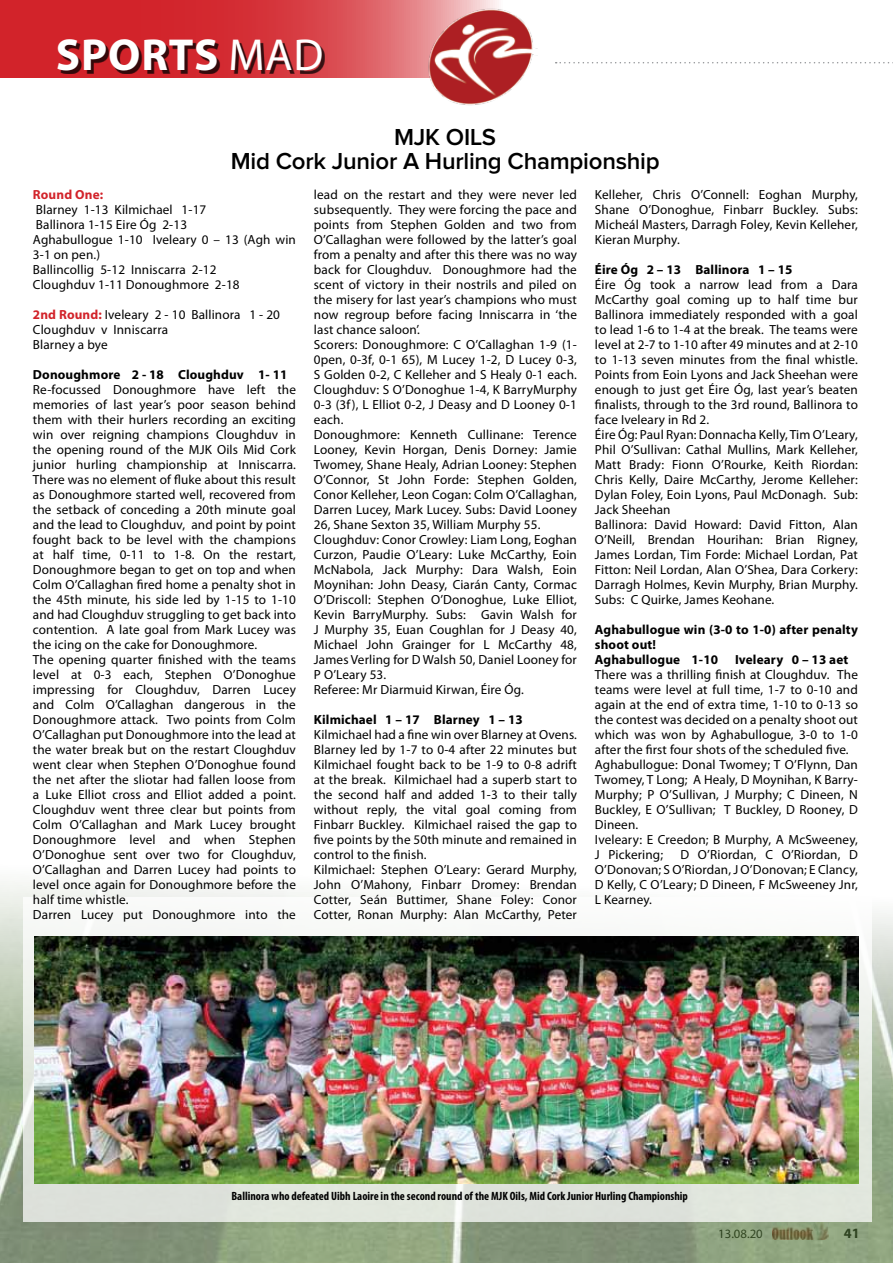
<style>
.page{position:relative;width:893px;height:1263px;background:#fff}
.page>*{position:absolute;margin:0;border:0;box-sizing:border-box;transform-origin:0 0}
.t1{font:700 45px "Myriad Pro";color:#fff}
.t2{font:45px "Myriad Pro";color:#fff}
.t3{font:600 24px/24px "Proxima Nova";letter-spacing:-.01em;color:#000;text-align:center}
.t4{font:700 14.25px "Myriad Pro";color:#000}
.t5{font:13.2px/15px "Myriad Pro";letter-spacing:.01em;color:#000}
.t6{font:700 13.2px/15px "Myriad Pro";letter-spacing:.01em;color:#000}
.t7{font:700 13.2px "Myriad Pro";letter-spacing:.01em;color:#d2232a}
.t8{font:12.75px "Myriad Pro";color:#000}
.t9{font:700 condensed 12px "Myriad Pro";color:#000}
.s1{font-weight:700;color:#d2232a}
</style>
<div class="page">
<img style="left:0;top:881px;width:893px;height:382px">
<svg style="left:23px;top:897px;width:849px;height:324px"></svg>
<svg style="left:0;top:0;width:499px;height:78px;background:#d73e44"></svg>
<img style="left:425px;top:3px;width:113px;height:102px">
<div style="left:61px;top:42px;width:264px;height:32px;background:#000;opacity:.75"></div>
<svg style="left:556px;top:62px;width:337px;height:1px"></svg>
<img style="left:34px;top:936px;width:825px;height:247px">
<h1 class="t1" style="left:56px;top:26px;width:53px">Sports</h1>
<h1 class="t2" style="left:228px;top:27px;width:32px">mad</h1>
<h2 class="t3" style="left:231px;top:126px;width:430px">MJK OILS<br>Mid Cork Junior A Hurling Championship</h2>
<p class="t7" style="left:33px;top:186px;width:72px">Round One:</p>
<p class="t5" style="left:33px;top:202px;width:264px">Blarney 1-13 Kilmichael 1-17<br>Ballinora 1-15 Eire Óg 2-13<br>Aghabullogue 1-10 Iveleary 0 – 13 (Agh win<br>3-1 on pen.)<br>Ballincollig 5-12 Inniscarra 2-12<br>Cloughduv 1-11 Donoughmore 2-18</p>
<p class="t5" style="left:33px;top:307px;width:249px"><span class="s1">2nd Round:</span> Iveleary 2 - 10 Ballinora 1 - 20<br>Cloughduv v Inniscarra<br>Blarney a bye</p>
<p class="t6" style="left:33px;top:367px;width:256px">Donoughmore 2 - 18 Cloughduv 1- 11</p>
<p class="t5" style="left:33px;top:382px;width:264px">Re-focussed Donoughmore have left the memories of last year’s poor season behind them with their hurlers recording an exciting win over reigning champions Cloughduv in the opening round of the MJK Oils Mid Cork junior hurling championship at Inniscarra.<br>There was no element of fluke about this result as Donoughmore started well, recovered from the setback of conceding a 20th minute goal and the lead to Cloughduv, and point by point fought back to be level with the champions at half time, 0-11 to 1-8. On the restart, Donoughmore began to get on top and when Colm O’Callaghan fired home a penalty shot in the 45th minute, his side led by 1-15 to 1-10 and had Cloughduv struggling to get back into contention. A late goal from Mark Lucey was the icing on the cake for Donoughmore.<br>The opening quarter finished with the teams level at 0-3 each, Stephen O’Donoghue impressing for Cloughduv, Darren Lucey and Colm O’Callaghan dangerous in the Donoughmore attack. Two points from Colm O’Callaghan put Donoughmore into the lead at the water break but on the restart Cloughduv went clear when Stephen O’Donoghue found the net after the sliotar had fallen loose from a Luke Elliot cross and Elliot added a point.<br>Cloughduv went three clear but points from Colm O’Callaghan and Mark Lucey brought Donoughmore level and when Stephen O’Donoghue sent over two for Cloughduv, O’Callaghan and Darren Lucey had points to level once again for Donoughmore before the half time whistle.<br>Darren Lucey put Donoughmore into the</p>
<p class="t5" style="left:314px;top:187px;width:265px">lead on the restart and they were never led subsequently. They were forcing the pace and points from Stephen Golden and two from O’Callaghan were followed by the latter’s goal from a penalty and after this there was no way back for Cloughduv. Donoughmore had the scent of victory in their nostrils and piled on the misery for last year’s champions who must now regroup before facing Inniscarra in ‘the last chance saloon’.<br>Scorers: Donoughmore: C O’Callaghan 1-9 (1- 0pen, 0-3f, 0-1 65), M Lucey 1-2, D Lucey 0-3, S Golden 0-2, C Kelleher and S Healy 0-1 each.<br>Cloughduv: S O’Donoghue 1-4, K BarryMurphy 0-3 (3f), L Elliot 0-2, J Deasy and D Looney 0-1 each.<br>Donoughmore: Kenneth Cullinane: Terence Looney, Kevin Horgan, Denis Dorney: Jamie Twomey, Shane Healy, Adrian Looney: Stephen O’Connor, St John Forde: Stephen Golden, Conor Kelleher, Leon Cogan: Colm O’Callaghan, Darren Lucey, Mark Lucey. Subs: David Looney 26, Shane Sexton 35, William Murphy 55.<br>Cloughduv: Conor Crowley: Liam Long, Eoghan Curzon, Paudie O’Leary: Luke McCarthy, Eoin McNabola, Jack Murphy: Dara Walsh, Eoin Moynihan: John Deasy, Ciarán Canty, Cormac O’Driscoll: Stephen O’Donoghue, Luke Elliot, Kevin BarryMurphy. Subs: Gavin Walsh for J Murphy 35, Euan Coughlan for J Deasy 40, Michael John Grainger for L McCarthy 48, James Verling for D Walsh 50, Daniel Looney for P O’Leary 53.<br>Referee: Mr Diarmuid Kirwan, Éire Óg.</p>
<p class="t6" style="left:314px;top:711px;width:210px">Kilmichael 1 – 17 Blarney 1 – 13</p>
<p class="t5" style="left:314px;top:727px;width:264px">Kilmichael had a fine win over Blarney at Ovens.<br>Blarney led by 1-7 to 0-4 after 22 minutes but Kilmichael fought back to be 1-9 to 0-8 adrift at the break. Kilmichael had a superb start to the second half and added 1-3 to their tally without reply, the vital goal coming from Finbarr Buckley. Kilmichael raised the gap to five points by the 50th minute and remained in control to the finish.<br>Kilmichael: Stephen O’Leary: Gerard Murphy, John O’Mahony, Finbarr Dromey: Brendan Cotter, Seán Buttimer, Shane Foley: Conor Cotter, Ronan Murphy: Alan McCarthy, Peter</p>
<p class="t5" style="left:595px;top:187px;width:264px;text-align:justify">Kelleher, Chris O’Connell: Eoghan Murphy, Shane O’Donoghue, Finbarr Buckley. Subs:<br>Micheál Masters, Darragh Foley, Kevin Kelleher, Kieran Murphy.</p>
<p class="t6" style="left:595px;top:261px;width:199px">Éire Óg 2 – 13 Ballinora 1 – 15</p>
<p class="t5" style="left:595px;top:277px;width:264px">Éire Óg took a narrow lead from a Dara McCarthy goal coming up to half time bur Ballinora immediately responded with a goal to lead 1-6 to 1-4 at the break. The teams were level at 2-7 to 1-10 after 49 minutes and at 2-10 to 1-13 seven minutes from the final whistle.<br>Points from Eoin Lyons and Jack Sheehan were enough to just get Éire Óg, last year’s beaten finalists, through to the 3rd round, Ballinora to face Iveleary in Rd 2.<br>Éire Óg: Paul Ryan: Donnacha Kelly, Tim O’Leary, Phil O’Sullivan: Cathal Mullins, Mark Kelleher, Matt Brady: Fionn O’Rourke, Keith Riordan:<br>Chris Kelly, Daire McCarthy, Jerome Kelleher:<br>Dylan Foley, Eoin Lyons, Paul McDonagh. Sub:<br>Jack Sheehan<br>Ballinora: David Howard: David Fitton, Alan O’Neill, Brendan Hourihan: Brian Rigney, James Lordan, Tim Forde: Michael Lordan, Pat Fitton: Neil Lordan, Alan O’Shea, Dara Corkery:<br>Darragh Holmes, Kevin Murphy, Brian Murphy.<br>Subs: C Quirke, James Keohane.</p>
<p class="t6" style="left:595px;top:621px;width:264px">Aghabullogue win (3-0 to 1-0) after penalty shoot out!<br>Aghabullogue 1-10</p>
<p class="t6" style="left:735px;top:651px;width:115px">Iveleary 0 – 13 aet</p>
<p class="t5" style="left:595px;top:666px;width:264px">There was a thrilling finish at Cloughduv. The teams were level at full time, 1-7 to 0-10 and again at the end of extra time, 1-10 to 0-13 so the contest was decided on a penalty shoot out which was won by Aghabullogue, 3-0 to 1-0 after the first four shots of the scheduled five.<br>Aghabullogue: Donal Twomey; T O’Flynn, Dan Twomey, T Long; A Healy, D Moynihan, K Barry-Murphy; P O’Sullivan, J Murphy; C Dineen, N Buckley, E O’Sullivan; T Buckley, D Rooney, D Dineen.<br>Iveleary: E Creedon; B Murphy, A McSweeney, J Pickering;</p>
<p class="t5" style="left:595px;top:846px;width:264px;text-align:justify;text-indent:86px">D O’Riordan, C O’Riordan, D O’Donovan; S O’Riordan, J O’Donovan; E Clancy, D Kelly, C O’Leary; D Dineen, F McSweeney Jnr, L Kearney.</p>
<p class="t9" style="left:231px;top:1188px;width:458px">Ballinora who defeated Uibh Laoire in the second round of the MJK Oils, Mid Cork Junior Hurling Championship</p>
<p class="t8" style="left:718px;top:1226px;width:46px">13.08.20</p>
<p class="t4" style="left:844px;top:1224px;width:17px">41</p>
</div>
